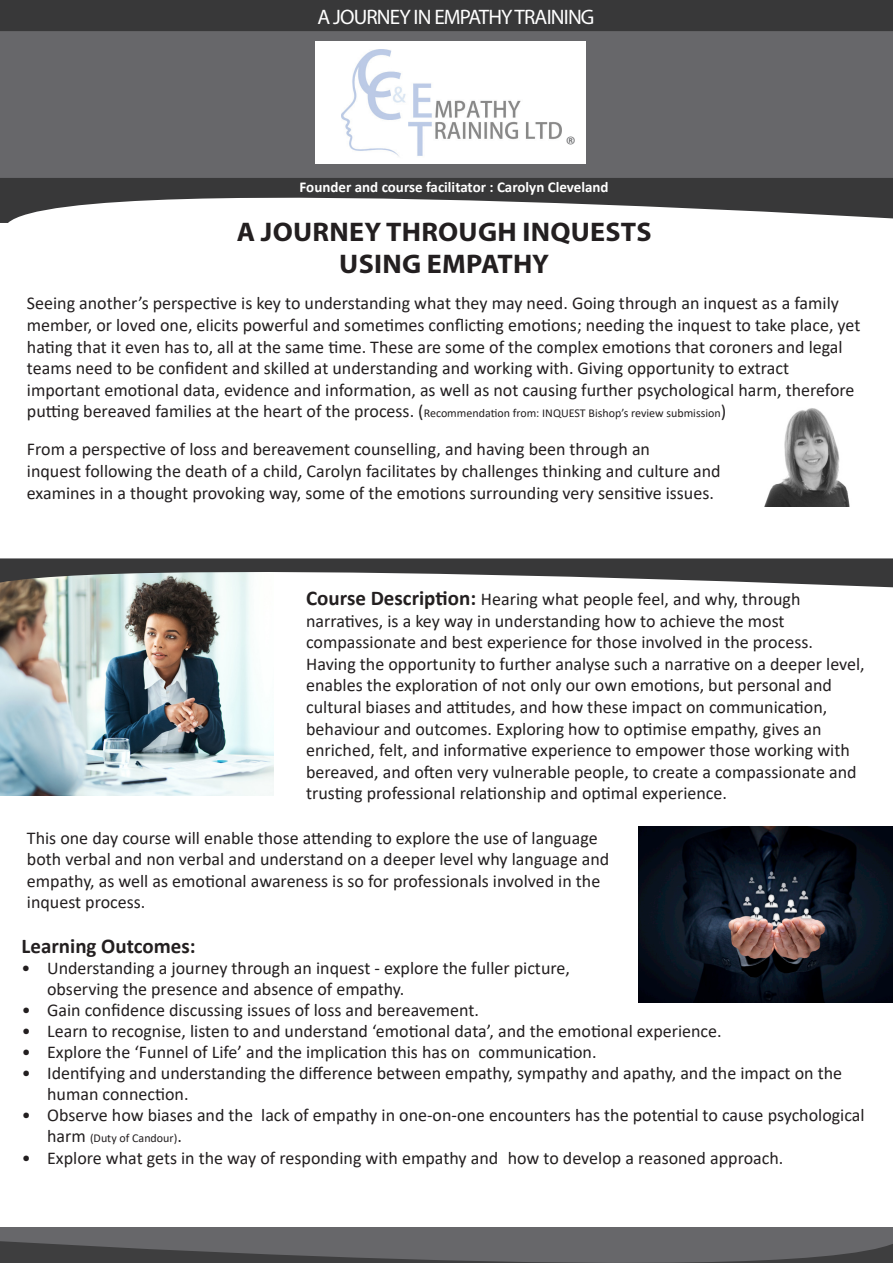
<style>
.page{position:relative;width:893px;height:1263px;background:#fff}
.page>*{position:absolute;margin:0;border:0;box-sizing:border-box;transform-origin:0 0}
.t1{font:700 27px "Myriad Pro";letter-spacing:.01em;color:#231f20;scale:1.04 1}
.t2{font:21px "Myriad Pro";letter-spacing:-.04em;color:#fff}
.t3{font:700 21px "Calibri";color:#231f20}
.t4{font:21px "Calibri";color:#6c6d70}
.t5{font:18px/21.6px "Calibri";color:#231f20}
.t6{font:700 15px "Calibri";color:#fff}
.t7{font:12px "Calibri";color:#231f20}
.s1{font-size:18px}
.s2{font-weight:700;font-size:21px}
</style>
<div class="page">
<img style="left:0;top:589px;width:274px;height:207px">
<div style="left:0;top:31px;width:893px;height:158px;background:#67676a"></div>
<div style="left:0;top:0;width:893px;height:31px;background:#383839"></div>
<div style="left:316px;top:41px;width:270px;height:123px;background:#fff"></div>
<img style="left:341px;top:49px;width:220px;height:79px">
<svg style="left:315px;top:128px;width:247px;height:36px"></svg>
<div style="left:0;top:1227px;width:893px;height:36px;background:#67676a"></div>
<svg style="left:0;top:1241px;width:893px;height:22px"></svg>
<svg style="left:0;top:178px;width:893px;height:45px;fill:#383839"></svg>
<img style="left:764px;top:408px;width:86px;height:99px">
<img style="left:639px;top:826px;width:254px;height:177px">
<svg style="left:0;top:558px;width:893px;height:31px"></svg>
<p class="t2" style="left:318px;top:4px;width:278px">A JOURNEY IN EMPATHY TRAINING</p>
<p class="t4" style="left:566px;top:130px;width:12px">®</p>
<p class="t6" style="left:300px;top:176px;width:311px">Founder and course facilitator : Carolyn Cleveland</p>
<p class="t1" style="left:237px;top:214px;width:400px">A JOURNEY THROUGH INQUESTS</p>
<p class="t1" style="left:339px;top:246px;width:203px">USING EMPATHY</p>
<p class="t5" style="left:27px;top:292px;width:835px">Seeing another’s perspective is key to understanding what they may need. Going through an inquest as a family member, or loved one, elicits powerful and sometimes conflicting emotions; needing the inquest to take place, yet hating that it even has to, all at the same time. These are some of the complex emotions that coroners and legal teams need to be confident and skilled at understanding and working with. Giving opportunity to extract</p>
<p class="t5" style="left:27px;top:379px;width:829px">important emotional data, evidence and information, as well as not causing further psychological harm, therefore</p>
<p class="t7" style="left:27px;top:405px;width:701px"><span class="s1">putting bereaved families at the heart of the process. (</span>Recommendation from: INQUEST Bishop’s review submission<span class="s1">)</span></p>
<p class="t5" style="left:27px;top:438px;width:625px">From a perspective of loss and bereavement counselling, and having been through an</p>
<p class="t5" style="left:27px;top:460px;width:695px">inquest following the death of a child, Carolyn facilitates by challenges thinking and culture and examines in a thought provoking way, some of the emotions surrounding very sensitive issues.</p>
<p class="t5" style="left:306px;top:588px;width:496px"><span class="s2">Course Description:</span> Hearing what people feel, and why, through</p>
<p class="t5" style="left:306px;top:609px;width:480px">narratives, is a key way in understanding how to achieve the most</p>
<p class="t5" style="left:306px;top:631px;width:508px">compassionate and best experience for those involved in the process.</p>
<p class="t5" style="left:306px;top:653px;width:560px">Having the opportunity to further analyse such a narrative on a deeper level, enables the exploration of not only our own emotions, but personal and</p>
<p class="t5" style="left:306px;top:696px;width:552px">cultural biases and attitudes, and how these impact on communication, behaviour and outcomes. Exploring how to optimise empathy, gives an enriched, felt, and informative experience to empower those working with bereaved, and often very vulnerable people, to create a compassionate and trusting professional relationship and optimal experience.</p>
<p class="t5" style="left:27px;top:826px;width:584px">This one day course will enable those attending to explore the use of language both verbal and non verbal and understand on a deeper level why language and empathy, as well as emotional awareness is so for professionals involved in the inquest process.</p>
<p class="t3" style="left:22px;top:931px;width:175px">Learning Outcomes:</p>
<p class="t5" style="left:47px;top:956px;width:524px;line-height:21px;text-indent:-26px">• Understanding a journey through an inquest - explore the fuller picture, observing the presence and absence of empathy.</p>
<p class="t5" style="left:22px;top:999px;width:459px">• Gain confidence discussing issues of loss and bereavement.</p>
<p class="t5" style="left:22px;top:1020px;width:702px">• Learn to recognise, listen to and understand ‘emotional data’, and the emotional experience.</p>
<p class="t5" style="left:22px;top:1041px;width:576px">• Explore the ‘Funnel of Life’ and the implication this has on communication.</p>
<p class="t5" style="left:47px;top:1062px;width:796px;line-height:21px;text-indent:-26px">• Identifying and understanding the difference between empathy, sympathy and apathy, and the impact on the human connection.</p>
<p class="t5" style="left:22px;top:1104px;width:844px">• Observe how biases and the lack of empathy in one-on-one encounters has the potential to cause psychological</p>
<p class="t7" style="left:47px;top:1130px;width:136px"><span class="s1">harm</span> (Duty of Candour)<span class="s1">.</span></p>
<p class="t5" style="left:22px;top:1147px;width:763px">• Explore what gets in the way of responding with empathy and how to develop a reasoned approach.</p>
</div>
